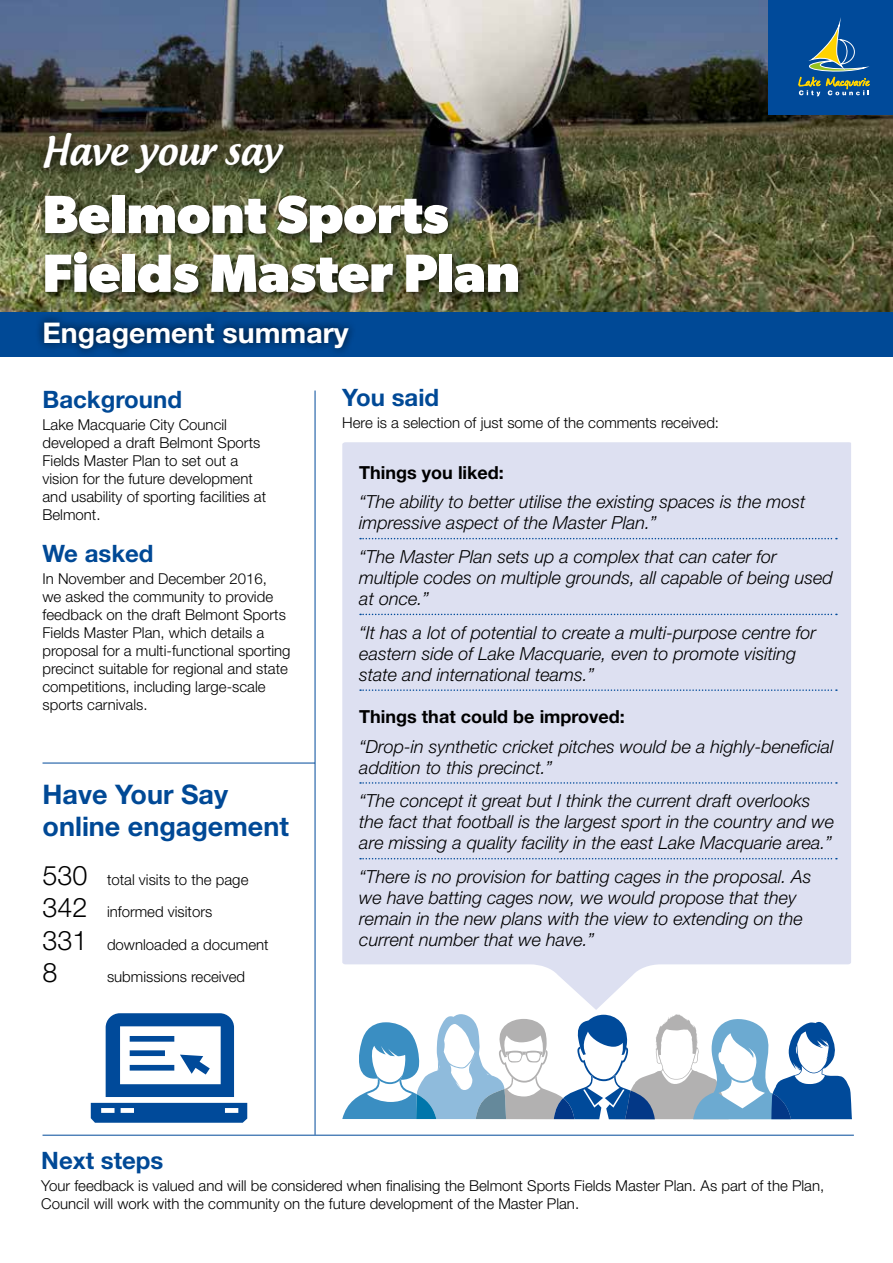
<style>
.page{position:relative;width:893px;height:1263px;background:#fff}
.page>*{position:absolute;margin:0;border:0;box-sizing:border-box;transform-origin:0 0}
.t1{font:700 54px/58.8px "Gibson";color:#fff}
.t2{font:500 37.5px "Androgyne";color:#fff}
.t3{font:700 28.5px "Helvetica Neue LT Std";color:#fff}
.t4{font:700 27px/32.4px "Helvetica Neue LT Std";color:#004996}
.t5{font:300 27px "Helvetica Neue LT Std";color:#000}
.t6{font:700 24px "Helvetica Neue LT Std";color:#004996}
.t7{font:italic 300 18px/21px "Helvetica Neue LT Std";color:#000}
.t8{font:700 18px "Helvetica Neue LT Std";color:#000}
.t9{font:300 15px/18px "Helvetica Neue LT Std";color:#000}
.s1{font-size:27px}
</style>
<div class="page">
<img style="left:0;top:0;width:893px;height:312px">
<div style="left:0;top:312px;width:893px;height:45px;background:#004996"></div>
<div style="left:35px;top:313px;width:322px;height:44px;background:#000;opacity:.75"></div>
<div style="left:769px;top:0;width:124px;height:115px;background:#004a9a"></div>
<svg style="left:798px;top:25px;width:72px;height:71px"></svg>
<div style="left:38px;top:128px;width:492px;height:177px;background:#000;opacity:.75"></div>
<svg style="left:91px;top:1013px;width:156px;height:110px"></svg>
<hr style="left:43px;top:763px;width:272px;height:1px;background:#004a9a">
<hr style="left:43px;top:1135px;width:811px;height:1px;background:#004a9a">
<hr style="left:315px;top:390px;width:1px;height:745px;background:#004a9a">
<svg style="left:342px;top:442px;width:509px;height:568px;background:#dfe2f1"></svg>
<svg style="left:360px;top:538px;width:477px;height:1px"></svg>
<svg style="left:360px;top:614px;width:477px;height:1px"></svg>
<svg style="left:360px;top:689px;width:477px;height:2px"></svg>
<svg style="left:360px;top:782px;width:477px;height:2px"></svg>
<svg style="left:360px;top:858px;width:477px;height:1px"></svg>
<svg style="left:342px;top:1014px;width:510px;height:105px"></svg>
<h2 class="t2" style="left:43px;top:127px;width:240px">Have your say</h2>
<h1 class="t1" style="left:43px;top:184px;width:479px">Belmont Sports<br>Fields Master Plan</h1>
<h3 class="t3" style="left:43px;top:315px;width:308px">Engagement summary</h3>
<h3 class="t6" style="left:43px;top:384px;width:141px">Background</h3>
<p class="t9" style="left:43px;top:415px;width:225px">Lake Macquarie City Council developed a draft Belmont Sports<br>Fields Master Plan to set out a vision for the future development and usability of sporting facilities at<br>Belmont.</p>
<h3 class="t6" style="left:43px;top:538px;width:113px">We asked</h3>
<p class="t9" style="left:43px;top:569px;width:250px">In November and December 2016,<br>we asked the community to provide feedback on the draft Belmont Sports Fields Master Plan, which details a proposal for a multi-functional sporting precinct suitable for regional and state competitions, including large-scale sports carnivals.</p>
<h3 class="t4" style="left:43px;top:777px;width:248px">Have Your Say online engagement</h3>
<p class="t9" style="left:43px;top:863px;width:228px;line-height:32.2px"><span class="s1">530</span> total visits to the page<br><span class="s1">342</span> informed visitors<br><span class="s1">331</span> downloaded a document</p>
<h3 class="t5" style="left:43px;top:956px;width:17px">8</h3>
<p class="t9" style="left:107px;top:967px;width:140px">submissions received</p>
<h3 class="t6" style="left:342px;top:382px;width:98px">You said</h3>
<p class="t9" style="left:342px;top:413px;width:378px">Here is a selection of just some of the comments received:</p>
<p class="t8" style="left:359px;top:461px;width:146px">Things you liked:</p>
<p class="t7" style="left:359px;top:491px;width:448px">“The ability to better utilise the existing spaces is the most impressive aspect of the Master Plan.”</p>
<p class="t7" style="left:359px;top:546px;width:475px">“The Master Plan sets up a complex that can cater for multiple codes on multiple grounds, all capable of being used at once.”</p>
<p class="t7" style="left:359px;top:622px;width:458px">“It has a lot of potential to create a multi-purpose centre for eastern side of Lake Macquarie, even to promote visiting state and international teams.”</p>
<p class="t8" style="left:359px;top:706px;width:267px">Things that could be improved:</p>
<p class="t7" style="left:359px;top:735px;width:476px">“Drop-in synthetic cricket pitches would be a highly-beneficial addition to this precinct.”</p>
<p class="t7" style="left:359px;top:790px;width:476px">“The concept it great but I think the current draft overlooks the fact that football is the largest sport in the country and we are missing a quality facility in the east Lake Macquarie area.”</p>
<p class="t7" style="left:359px;top:866px;width:454px">“There is no provision for batting cages in the proposal. As we have batting cages now, we would propose that they remain in the new plans with the view to extending on the current number that we have.”</p>
<h3 class="t6" style="left:41px;top:1145px;width:124px">Next steps</h3>
<p class="t9" style="left:41px;top:1176px;width:784px">Your feedback is valued and will be considered when finalising the Belmont Sports Fields Master Plan. As part of the Plan,<br>Council will work with the community on the future development of the Master Plan.</p>
</div>
